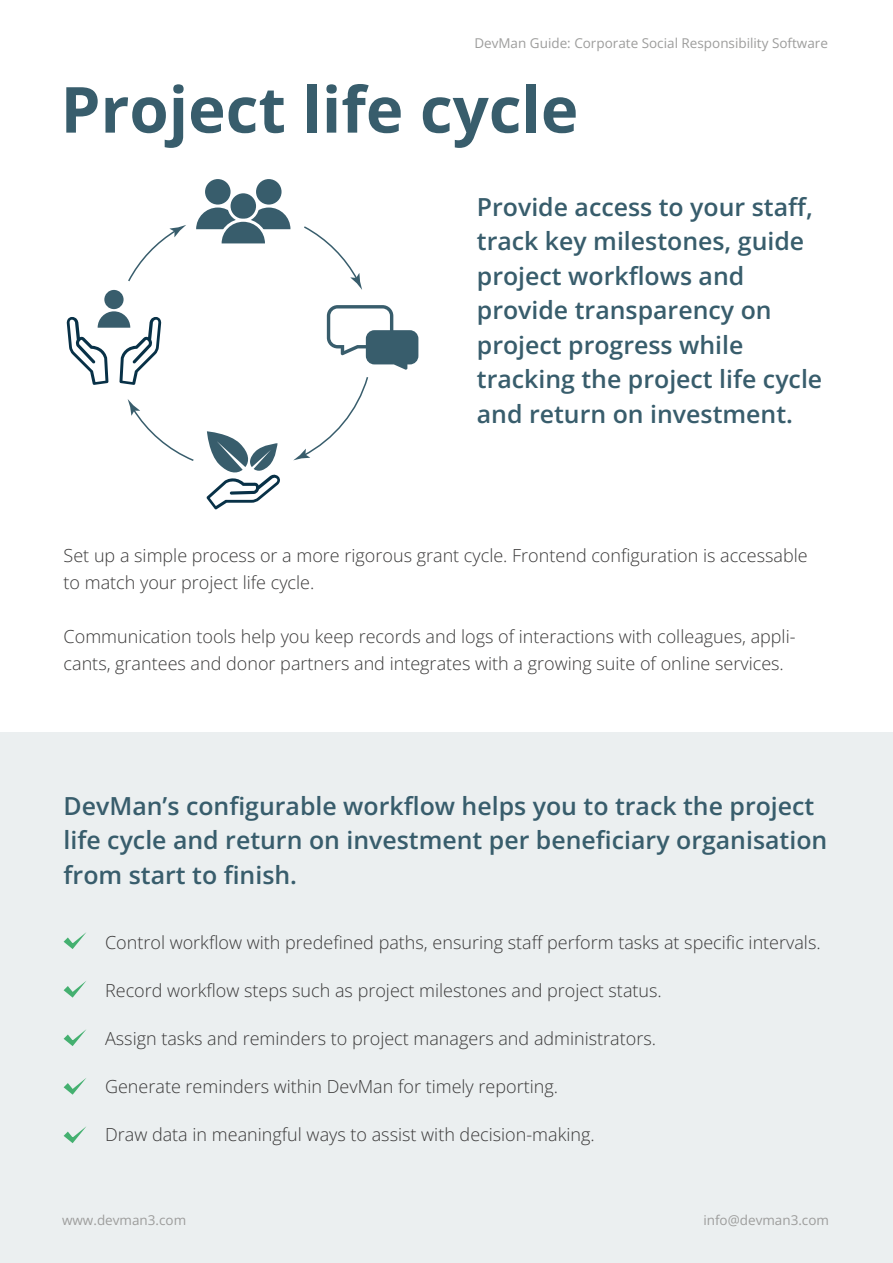
<style>
.page{position:relative;width:893px;height:1263px;background:#fff}
.page>*{position:absolute;margin:0;border:0;box-sizing:border-box;transform-origin:0 0}
.t1{font:700 63.6px "Open Sans";color:#385d6c}
.t2{font:600 24.9px/34.5px "Open Sans";color:#385d6c}
.t3{font:300 18px/27px "Open Sans";color:#3b3a3a}
.t4{font:13.5px "Open Sans";color:#9d9d9c}
</style>
<div class="page">
<div style="left:0;top:733px;width:893px;height:530px;background:#ebeff0"></div>
<svg style="left:64px;top:932px;width:22px;height:17px"></svg>
<svg style="left:64px;top:981px;width:22px;height:16px"></svg>
<svg style="left:64px;top:1029px;width:22px;height:17px"></svg>
<svg style="left:64px;top:1078px;width:22px;height:17px"></svg>
<svg style="left:64px;top:1126px;width:22px;height:17px"></svg>
<div style="left:205px;top:179px;width:26px;height:26px;background:#385d6c;border-radius:50%"></div>
<div style="left:256px;top:179px;width:26px;height:26px;background:#385d6c;border-radius:50%"></div>
<svg style="left:196px;top:190px;width:94px;height:54px"></svg>
<div style="left:104px;top:290px;width:20px;height:19px;background:#385d6c;border-radius:50%"></div>
<svg style="left:67px;top:311px;width:94px;height:74px"></svg>
<svg style="left:206px;top:431px;width:74px;height:78px"></svg>
<svg style="left:128px;top:399px;width:66px;height:62px"></svg>
<svg style="left:294px;top:305px;width:124px;height:155px"></svg>
<svg style="left:304px;top:226px;width:58px;height:64px"></svg>
<svg style="left:128px;top:225px;width:58px;height:57px"></svg>
<p class="t4" style="left:474px;top:34px;width:355px">DevMan Guide: Corporate Social Responsibility Software</p>
<h1 class="t1" style="left:61px;top:65px;width:519px">Project life cycle</h1>
<h2 class="t2" style="left:477px;top:189px;width:347px">Provide access to your staff, track key milestones, guide project workflows and provide transparency on project progress while tracking the project life cycle and return on investment.</h2>
<p class="t3" style="left:64px;top:541px;width:745px">Set up a simple process or a more rigorous grant cycle. Frontend configuration is accessable to match your project life cycle.</p>
<p class="t3" style="left:64px;top:622px;width:733px">Communication tools help you keep records and logs of interactions with colleagues, appli&shy;cants, grantees and donor partners and integrates with a growing suite of online services.</p>
<h2 class="t2" style="left:64px;top:788px;width:765px">DevMan’s configurable workflow helps you to track the project life cycle and return on investment per beneficiary organisation from start to finish.</h2>
<p class="t3" style="left:105px;top:928px;width:717px">Control workflow with predefined paths, ensuring staff perform tasks at specific intervals.</p>
<p class="t3" style="left:105px;top:976px;width:558px">Record workflow steps such as project milestones and project status.</p>
<p class="t3" style="left:105px;top:1024px;width:552px">Assign tasks and reminders to project managers and administrators.</p>
<p class="t3" style="left:105px;top:1072px;width:454px">Generate reminders within DevMan for timely reporting.</p>
<p class="t3" style="left:105px;top:1120px;width:491px">Draw data in meaningful ways to assist with decision-making.</p>
<p class="t4" style="left:62px;top:1210px;width:126px">www.devman3.com</p>
<p class="t4" style="left:703px;top:1210px;width:127px">info@devman3.com</p>
</div>
